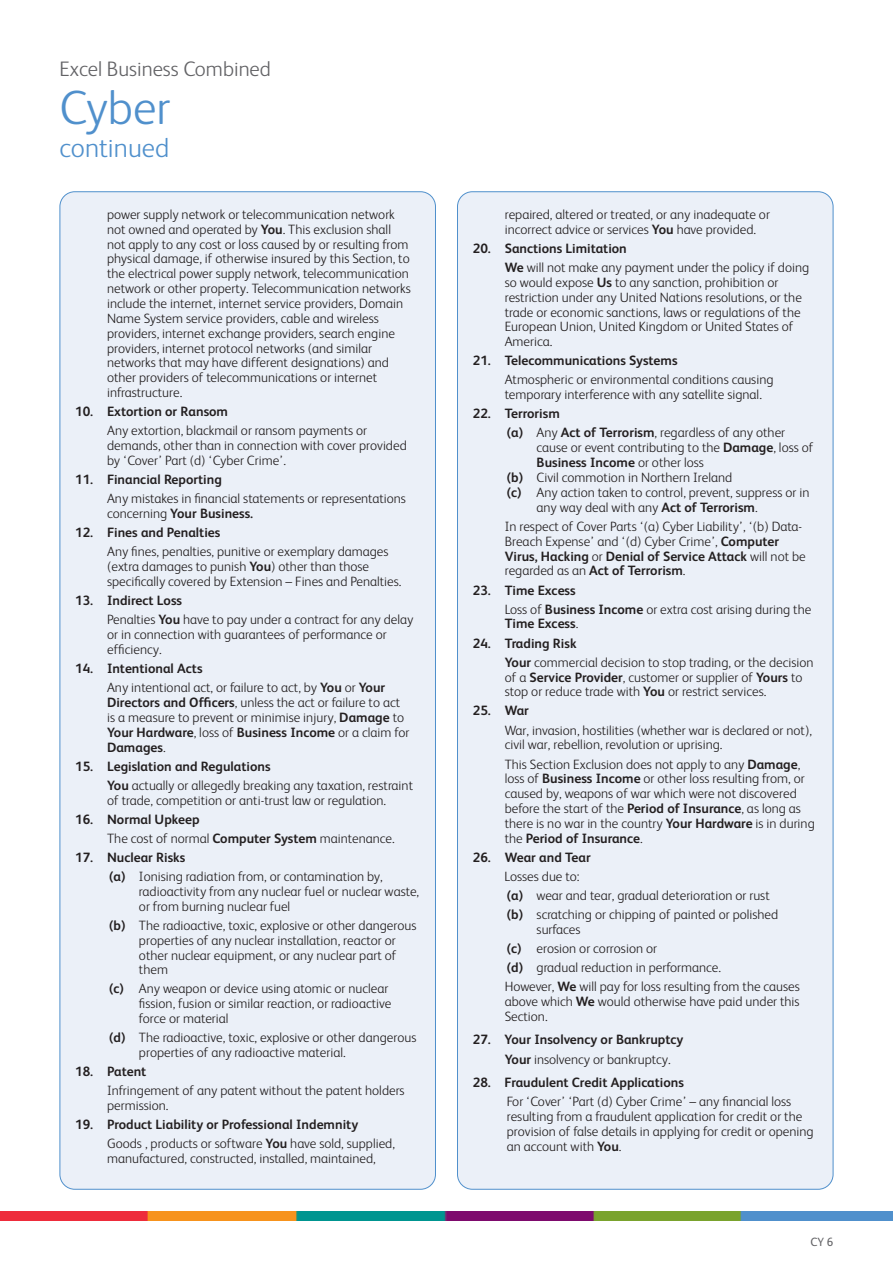
<style>
.page{position:relative;width:893px;height:1263px;background:#fff}
.page>*{position:absolute;margin:0;border:0;box-sizing:border-box;transform-origin:0 0}
.t1{font:300 48px "FS Albert";color:#5090cc}
.t2{font:300 27px "FS Albert";color:#5090cc}
.t3{font:300 21px "FS Albert";color:#636366}
.Default{font:300 13.5px/14.9px "FS Albert";color:#231f20}
.t4{font:700 13.5px "FS Albert";color:#231f20}
.t5{font:12px "FS Albert";color:#636366}
.s1{font-weight:700}
</style>
<div class="page">
<img style="left:0;top:1212px;width:893px;height:8px">
<div style="left:60px;top:192px;width:375px;height:997px;background:#ebf0f8;border-radius:15px"></div>
<div style="left:457px;top:192px;width:376px;height:997px;background:#ebf0f8;border-radius:15px"></div>
<h3 class="t3" style="left:60px;top:55px;width:213px">Excel Business Combined</h3>
<p class="t1" style="left:60px;top:76px;width:113px">Cyber</p>
<p class="t2" style="left:60px;top:130px;width:111px">continued</p>
<p class="Default" style="left:107px;top:206px;width:305px">power supply network or telecommunication network not owned and operated by <span class="s1">You</span>. This exclusion shall not apply to any cost or loss caused by or resulting from physical damage, if otherwise insured by this Section, to the electrical power supply network, telecommunication network or other property. Telecommunication networks include the internet, internet service providers, Domain Name System service providers, cable and wireless providers, internet exchange providers, search engine providers, internet protocol networks (and similar networks that may have different designations) and other providers of telecommunications or internet infrastructure.</p>
<p class="t4" style="left:75px;top:402px;width:154px">10. Extortion or Ransom</p>
<p class="Default" style="left:107px;top:423px;width:301px">Any extortion, blackmail or ransom payments or demands, other than in connection with cover provided by ‘Cover’ Part (d) ‘Cyber Crime’.</p>
<p class="t4" style="left:75px;top:470px;width:148px">11. Financial Reporting</p>
<p class="Default" style="left:107px;top:490px;width:300px">Any mistakes in financial statements or representations concerning <span class="s1">Your Business.</span></p>
<p class="t4" style="left:75px;top:523px;width:147px">12. Fines and Penalties</p>
<p class="Default" style="left:107px;top:544px;width:296px">Any fines, penalties, punitive or exemplary damages (extra damages to punish <span class="s1">You</span>) other than those specifically covered by Extension – Fines and Penalties.</p>
<p class="t4" style="left:75px;top:591px;width:108px">13. Indirect Loss</p>
<p class="Default" style="left:107px;top:611px;width:308px">Penalties <span class="s1">You</span> have to pay under a contract for any delay or in connection with guarantees of performance or efficiency.</p>
<p class="t4" style="left:75px;top:659px;width:129px">14. Intentional Acts</p>
<p class="Default" style="left:107px;top:679px;width:304px">Any intentional act, or failure to act, by <span class="s1">You</span> or <span class="s1">Your Directors and Officers</span>, unless the act or failure to act is a measure to prevent or minimise injury, <span class="s1">Damage</span> to <span class="s1">Your Hardware</span>, loss of <span class="s1">Business Income</span> or a claim for <span class="s1">Damages</span>.</p>
<p class="t4" style="left:75px;top:757px;width:197px">15. Legislation and Regulations</p>
<p class="Default" style="left:107px;top:777px;width:307px"><span class="s1">You</span> actually or allegedly breaking any taxation, restraint of trade, competition or anti-trust law or regulation.</p>
<p class="t4" style="left:75px;top:810px;width:126px">16. Normal Upkeep</p>
<p class="Default" style="left:107px;top:830px;width:289px">The cost of normal <span class="s1">Computer System</span> maintenance.</p>
<p class="t4" style="left:75px;top:848px;width:112px">17. Nuclear Risks</p>
<p class="Default" style="left:139px;top:868px;width:282px;text-indent:-30px"><span class="s1">(a)</span> Ionising radiation from, or contamination by, radioactivity from any nuclear fuel or nuclear waste, or from burning nuclear fuel</p>
<p class="Default" style="left:139px;top:917px;width:279px;text-indent:-30px"><span class="s1">(b)</span> The radioactive, toxic, explosive or other dangerous properties of any nuclear installation, reactor or other nuclear equipment, or any nuclear part of them</p>
<p class="Default" style="left:139px;top:981px;width:254px;text-indent:-30px"><span class="s1">(c)</span> Any weapon or device using atomic or nuclear fission, fusion or similar reaction, or radioactive force or material</p>
<p class="Default" style="left:139px;top:1029px;width:279px;text-indent:-30px"><span class="s1">(d)</span> The radioactive, toxic, explosive or other dangerous properties of any radioactive material.</p>
<p class="t4" style="left:75px;top:1062px;width:73px">18. Patent</p>
<p class="Default" style="left:107px;top:1083px;width:299px">Infringement of any patent without the patent holders permission.</p>
<p class="t4" style="left:75px;top:1115px;width:285px">19. Product Liability or Professional Indemnity</p>
<p class="Default" style="left:107px;top:1136px;width:289px">Goods , products or software <span class="s1">You</span> have sold, supplied, manufactured, constructed, installed, maintained,</p>
<p class="Default" style="left:505px;top:206px;width:267px">repaired, altered or treated, or any inadequate or incorrect advice or services <span class="s1">You</span> have provided.</p>
<p class="t4" style="left:473px;top:239px;width:156px">20. Sanctions Limitation</p>
<p class="Default" style="left:505px;top:259px;width:306px"><span class="s1">We</span> will not make any payment under the policy if doing so would expose <span class="s1">Us</span> to any sanction, prohibition or restriction under any United Nations resolutions, or the trade or economic sanctions, laws or regulations of the European Union, United Kingdom or United States of America.</p>
<p class="t4" style="left:473px;top:351px;width:206px">21. Telecommunications Systems</p>
<p class="Default" style="left:505px;top:372px;width:270px">Atmospheric or environmental conditions causing temporary interference with any satellite signal.</p>
<p class="t4" style="left:473px;top:405px;width:89px">22. Terrorism</p>
<p class="Default" style="left:537px;top:425px;width:278px;text-indent:-30px"><span class="s1">(a)</span> Any <span class="s1">Act of Terrorism</span>, regardless of any other cause or event contributing to the <span class="s1">Damage</span>, loss of<br><span class="s1">Business Income</span> or other loss</p>
<p class="Default" style="left:507px;top:469px;width:227px"><span class="s1">(b)</span> Civil commotion in Northern Ireland</p>
<p class="Default" style="left:537px;top:484px;width:274px;text-indent:-30px"><span class="s1">(c)</span> Any action taken to control, prevent, suppress or in any way deal with any <span class="s1">Act of Terrorism</span>.</p>
<p class="Default" style="left:505px;top:518px;width:303px">In respect of Cover Parts ‘(a) Cyber Liability’, ‘(b) Data-Breach Expense’ and ‘(d) Cyber Crime’, <span class="s1">Computer Virus, Hacking</span> or <span class="s1">Denial of Service Attack</span> will not be regarded as an <span class="s1">Act of Terrorism</span>.</p>
<p class="t4" style="left:473px;top:581px;width:104px">23. Time Excess</p>
<p class="Default" style="left:505px;top:601px;width:308px">Loss of <span class="s1">Business Income</span> or extra cost arising during the<br><span class="s1">Time Excess</span>.</p>
<p class="t4" style="left:473px;top:634px;width:105px">24. Trading Risk</p>
<p class="Default" style="left:505px;top:654px;width:310px"><span class="s1">Your</span> commercial decision to stop trading, or the decision of a <span class="s1">Service Provider</span>, customer or supplier of <span class="s1">Yours</span> to stop or reduce trade with <span class="s1">You</span> or restrict services.</p>
<p class="t4" style="left:473px;top:702px;width:58px">25. War</p>
<p class="Default" style="left:505px;top:722px;width:309px">War, invasion, hostilities (whether war is declared or not), civil war, rebellion, revolution or uprising.</p>
<p class="Default" style="left:505px;top:756px;width:312px">This Section Exclusion does not apply to any <span class="s1">Damage</span>, loss of <span class="s1">Business Income</span> or other loss resulting from, or caused by, weapons of war which were not discovered before the start of the <span class="s1">Period of Insurance</span>, as long as there is no war in the country <span class="s1">Your Hardware</span> is in during the <span class="s1">Period of Insurance</span>.</p>
<p class="t4" style="left:473px;top:848px;width:119px">26. Wear and Tear</p>
<p class="Default" style="left:505px;top:868px;width:77px">Losses due to:</p>
<p class="Default" style="left:507px;top:887px;width:264px"><span class="s1">(a)</span> wear and tear, gradual deterioration or rust</p>
<p class="Default" style="left:537px;top:906px;width:243px;text-indent:-30px"><span class="s1">(b)</span> scratching or chipping of painted or polished surfaces</p>
<p class="Default" style="left:507px;top:940px;width:152px"><span class="s1">(c)</span> erosion or corrosion or</p>
<p class="Default" style="left:507px;top:959px;width:216px"><span class="s1">(d)</span> gradual reduction in performance.</p>
<p class="Default" style="left:505px;top:979px;width:297px;text-align:justify">However, <span class="s1">We</span> will pay for loss resulting from the causes above which <span class="s1">We</span> would otherwise have paid under this Section.</p>
<p class="t4" style="left:473px;top:1031px;width:212px">27. Your Insolvency or Bankruptcy</p>
<p class="Default" style="left:505px;top:1051px;width:168px"><span class="s1">Your</span> insolvency or bankruptcy.</p>
<p class="t4" style="left:473px;top:1073px;width:213px">28. Fraudulent Credit Applications</p>
<p class="Default" style="left:507px;top:1093px;width:308px">For ‘Cover’ ‘Part (d) Cyber Crime’ – any financial loss resulting from a fraudulent application for credit or the provision of false details in applying for credit or opening an account with <span class="s1">You</span>.</p>
<p class="t5" style="left:810px;top:1234px;width:25px">CY 6</p>
</div>
